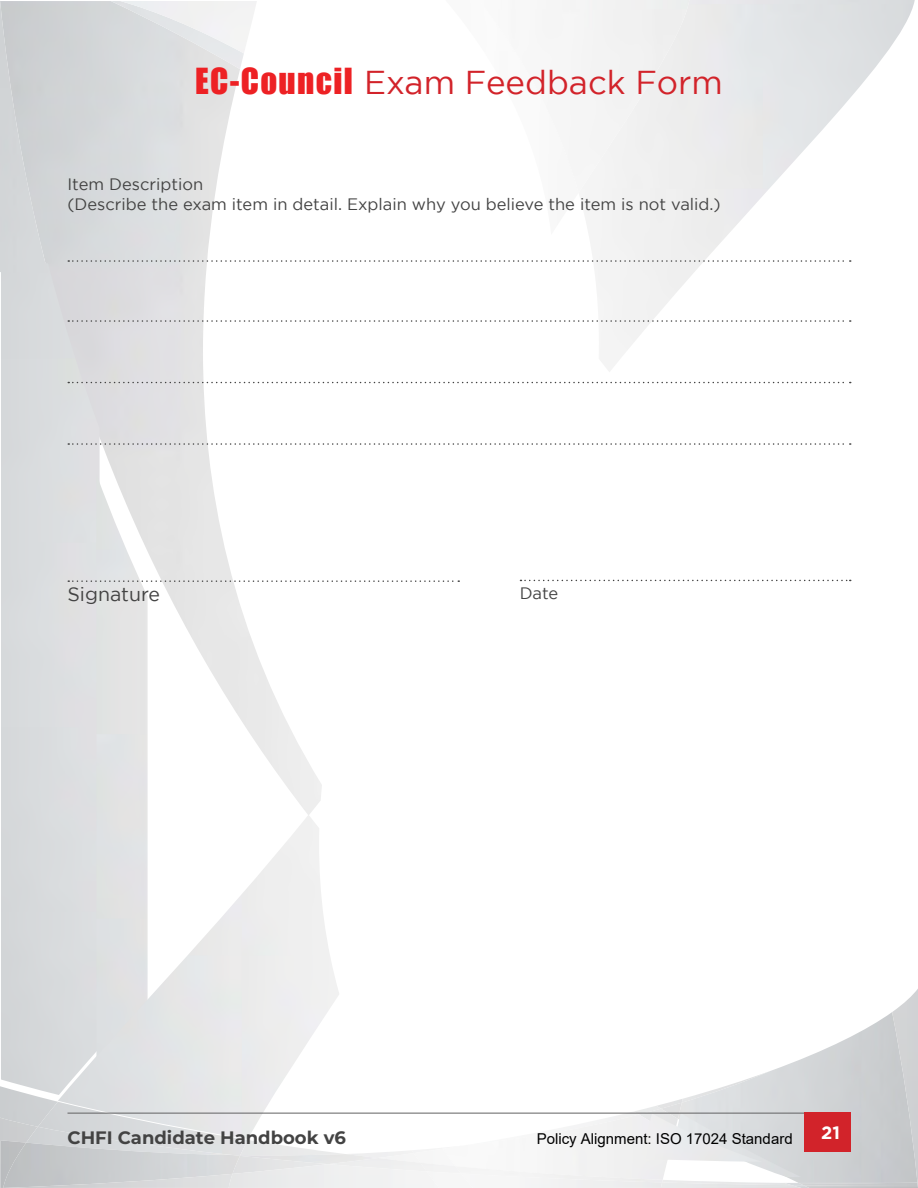
<style>
.page{position:relative;width:918px;height:1188px;background:#fff}
.page>*{position:absolute;margin:0;border:0;box-sizing:border-box;transform-origin:0 0}
.t1{font:33px "Gotham";color:#d2232a}
.t2{font:19.5px "Gotham";color:#434343}
.t3{font:700 18px "Montserrat";color:#434343}
.t4{font:700 18px "Gotham";color:#fff}
.t5{font:16.5px/20.2px "Gotham";color:#434343}
.t6{font:15px "Arial";color:#000}
.s1{font-family:"Impact";color:#ed2124}
</style>
<div class="page">
<div style="left:1px;top:263px;width:99px;height:823px;background:#d9dbdd"></div>
<img style="left:96px;top:474px;width:52px;height:341px">
<div style="left:0;top:1px;width:48px;height:271px;background:#d0d3d5"></div>
<img style="left:120px;top:1px;width:137px;height:52px">
<img style="left:58px;top:815px;width:281px;height:323px">
<div style="left:562px;top:0;width:127px;height:193px;background:#f2f2f2"></div>
<img style="left:657px;top:1100px;width:21px;height:6px">
<img style="left:661px;top:1103px;width:17px;height:6px">
<img style="left:639px;top:1109px;width:39px;height:6px">
<img style="left:678px;top:1012px;width:214px;height:170px">
<img style="left:678px;top:1114px;width:124px;height:63px">
<img style="left:641px;top:1114px;width:121px;height:48px">
<img style="left:892px;top:989px;width:26px;height:193px">
<img style="left:0;top:1086px;width:58px;height:32px">
<img style="left:38px;top:1102px;width:210px;height:41px">
<img style="left:240px;top:1140px;width:106px;height:15px">
<div style="left:461px;top:1166px;width:202px;height:8px;background:#f4f4f4"></div>
<img style="left:26px;top:1127px;width:207px;height:16px">
<img style="left:232px;top:1156px;width:96px;height:8px">
<img style="left:3px;top:1174px;width:226px;height:14px">
<img style="left:505px;top:1174px;width:296px;height:14px">
<img style="left:439px;top:1171px;width:34px;height:3px">
<img style="left:229px;top:1174px;width:3px;height:14px">
<svg style="left:780px;top:1183px;width:29px;height:5px"></svg>
<svg style="left:897px;top:1183px;width:21px;height:5px"></svg>
<hr style="left:68px;top:1113px;width:782px;height:1px;background:#616162">
<div style="left:804px;top:1113px;width:46px;height:39px;background:#d2232a"></div>
<svg style="left:68px;top:260px;width:783px;height:2px"></svg>
<svg style="left:68px;top:320px;width:783px;height:2px"></svg>
<svg style="left:68px;top:382px;width:783px;height:1px"></svg>
<svg style="left:68px;top:443px;width:783px;height:2px"></svg>
<svg style="left:68px;top:580px;width:391px;height:2px"></svg>
<svg style="left:520px;top:580px;width:331px;height:1px"></svg>
<h1 class="t1" style="left:195px;top:64px;width:529px"><span class="s1">EC-Council</span> Exam Feedback Form</h1>
<p class="t5" style="left:68px;top:173px;width:655px">Item Description<br>(Describe the exam item in detail. Explain why you believe the item is not valid.)</p>
<p class="t2" style="left:68px;top:583px;width:94px">Signature</p>
<p class="t5" style="left:520px;top:583px;width:40px">Date</p>
<p class="t3" style="left:68px;top:1125px;width:280px">CHFI Candidate Handbook v6</p>
<p class="t6" style="left:537px;top:1129px;width:257px">Policy Alignment: ISO 17024 Standard</p>
<p class="t4" style="left:821px;top:1122px;width:20px">21</p>
</div>
